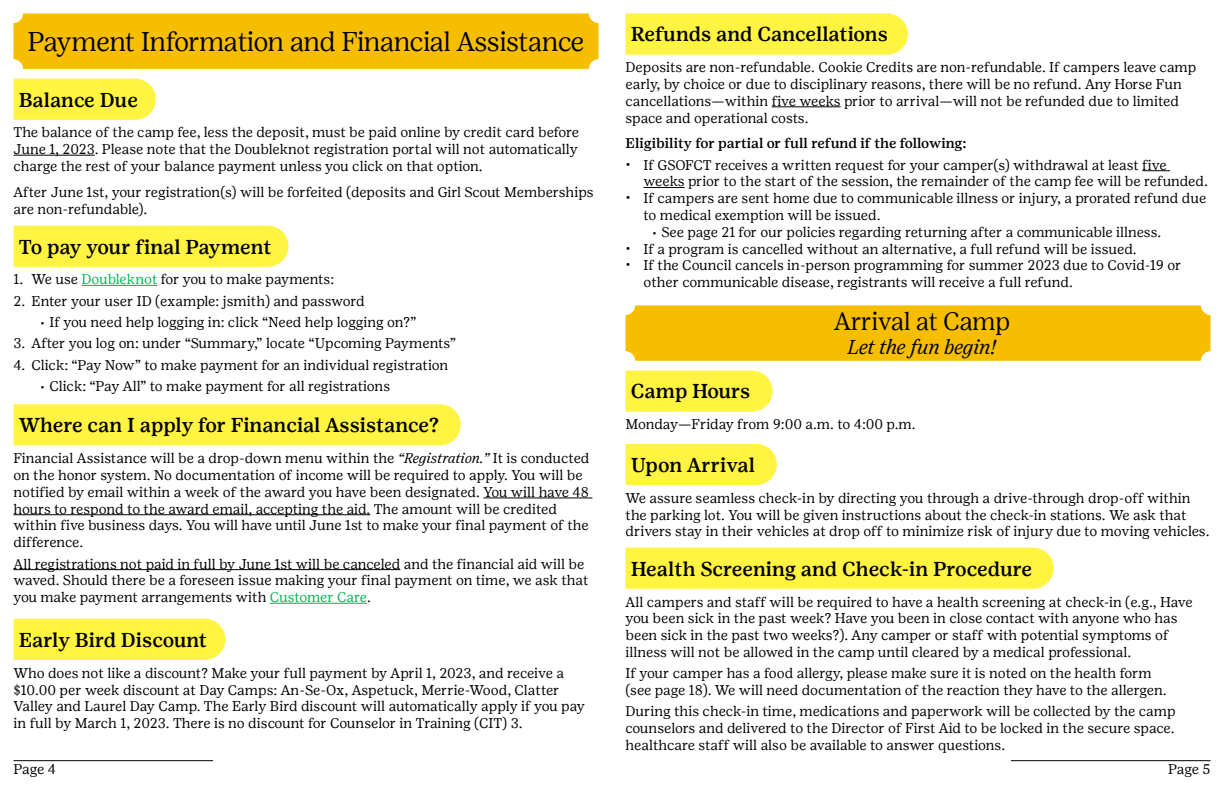
<style>
.page{position:relative;width:1224px;height:792px;background:#fff}
.page>*{position:absolute;margin:0;border:0;box-sizing:border-box;transform-origin:0 0}
.t1{font:300 27px "Girl Scout Display";letter-spacing:-.01em;color:#000}
.t2{font:300 25px "Girl Scout Display";color:#000}
.t3{font:500 20px "Girl Scout Text";color:#000}
.t4{font:italic 300 20px "Girl Scout Display";color:#000}
.t5{font:14px/16.8px "Girl Scout Text";color:#000}
.t6{font:500 14px "Girl Scout Text";color:#000}
.t7{font:14px "Girl Scout Text";letter-spacing:-.02em;color:#000}
.s1{color:#00b451}
.s2{font-style:italic}
</style>
<div class="page">
<hr style="left:14px;top:760px;width:199px;height:1px;background:#000">
<hr style="left:1011px;top:760px;width:199px;height:1px;background:#000">
<div style="left:14px;top:14px;width:584px;height:55px;background:#f7be00"></div>
<hr style="left:14px;top:155px;width:81px;height:1px;background:#000">
<div style="left:13px;top:79px;width:143px;height:41px;background:#fff441"></div>
<hr style="left:82px;top:285px;width:75px;height:1px;background:#00b451">
<div style="left:13px;top:226px;width:275px;height:41px;background:#fff441"></div>
<div style="left:13px;top:404px;width:448px;height:42px;background:#fff441"></div>
<hr style="left:483px;top:498px;width:109px;height:1px;background:#000">
<hr style="left:14px;top:514px;width:356px;height:1px;background:#000">
<hr style="left:14px;top:569px;width:386px;height:1px;background:#000">
<hr style="left:270px;top:603px;width:97px;height:1px;background:#00b451">
<div style="left:13px;top:619px;width:212px;height:41px;background:#fff441"></div>
<hr style="left:772px;top:106px;width:69px;height:1px;background:#000">
<svg style="left:1142px;top:170px;width:28px;height:1px"></svg>
<hr style="left:644px;top:187px;width:41px;height:1px;background:#000">
<div style="left:625px;top:13px;width:283px;height:42px;background:#fff441"></div>
<div style="left:626px;top:305px;width:584px;height:56px;background:#f7be00"></div>
<div style="left:625px;top:371px;width:148px;height:41px;background:#fff441"></div>
<div style="left:625px;top:444px;width:152px;height:41px;background:#fff441"></div>
<div style="left:625px;top:548px;width:429px;height:41px;background:#fff441"></div>
<h1 class="t1" style="left:28px;top:25px;width:558px">Payment Information and Financial Assistance</h1>
<h3 class="t3" style="left:19px;top:87px;width:121px">Balance Due</h3>
<p class="t5" style="left:14px;top:124px;width:567px;text-align:justify">The balance of the camp fee, less the deposit, must be paid online by credit card before June 1, 2023. Please note that the Doubleknot registration portal will not automatically charge the rest of your balance payment unless you click on that option.</p>
<p class="t5" style="left:14px;top:183px;width:582px">After June 1st, your registration(s) will be forfeited (deposits and Girl Scout Memberships are non-refundable).</p>
<h3 class="t3" style="left:19px;top:234px;width:254px">To pay your final Payment</h3>
<p class="t5" style="left:14px;top:271px;width:322px">1. We use <span class="s1">Doubleknot</span> for you to make payments:</p>
<p class="t5" style="left:14px;top:292px;width:353px">2. Enter your user ID (example: jsmith) and password</p>
<p class="t5" style="left:41px;top:313px;width:378px">▪ If you need help logging in: click “Need help logging on?”</p>
<p class="t5" style="left:14px;top:335px;width:444px">3. After you log on: under “Summary,” locate “Upcoming Payments”</p>
<p class="t5" style="left:14px;top:356px;width:436px">4. Click: “Pay Now” to make payment for an individual registration</p>
<p class="t5" style="left:41px;top:377px;width:351px">▪ Click: “Pay All” to make payment for all registrations</p>
<h3 class="t3" style="left:19px;top:413px;width:422px">Where can I apply for Financial Assistance?</h3>
<p class="t5" style="left:14px;top:450px;width:578px">Financial Assistance will be a drop-down menu within the <span class="s2">“Registration.”</span> It is conducted on the honor system. No documentation of income will be required to apply. You will be notified by email within a week of the award you have been designated. You will have 48 hours to respond to the award email, accepting the aid. The amount will be credited within five business days. You will have until June 1st to make your final payment of the difference.</p>
<p class="t5" style="left:14px;top:555px;width:577px">All registrations not paid in full by June 1st will be canceled and the financial aid will be waved. Should there be a foreseen issue making your final payment on time, we ask that you make payment arrangements with <span class="s1">Customer Care</span>.</p>
<h3 class="t3" style="left:19px;top:627px;width:190px">Early Bird Discount</h3>
<p class="t5" style="left:14px;top:664px;width:573px">Who does not like a discount? Make your full payment by April 1, 2023, and receive a $10.00 per week discount at Day Camps: An-Se-Ox, Aspetuck, Merrie-Wood, Clatter Valley and Laurel Day Camp. The Early Bird discount will automatically apply if you pay in full by March 1, 2023. There is no discount for Counselor in Training (CIT) 3.</p>
<h3 class="t3" style="left:631px;top:22px;width:259px">Refunds and Cancellations</h3>
<p class="t5" style="left:626px;top:59px;width:572px">Deposits are non-refundable. Cookie Credits are non-refundable. If campers leave camp early, by choice or due to disciplinary reasons, there will be no refund. Any Horse Fun cancellations—within five weeks prior to arrival—will not be refunded due to limited space and operational costs.</p>
<p class="t6" style="left:626px;top:135px;width:343px">Eligibility for partial or full refund if the following:</p>
<p class="t5" style="left:644px;top:156px;width:566px;text-indent:-18px">• If GSOFCT receives a written request for your camper(s) withdrawal at least five weeks prior to the start of the session, the remainder of the camp fee will be refunded.</p>
<p class="t5" style="left:644px;top:190px;width:564px;text-indent:-18px">• If campers are sent home due to communicable illness or injury, a prorated refund due to medical exemption will be issued.</p>
<p class="t5" style="left:653px;top:223px;width:510px">▪ See page 21 for our policies regarding returning after a communicable illness.</p>
<p class="t5" style="left:626px;top:240px;width:513px">• If a program is cancelled without an alternative, a full refund will be issued.</p>
<p class="t5" style="left:644px;top:257px;width:539px;text-indent:-18px">• If the Council cancels in-person programming for summer 2023 due to Covid-19 or other communicable disease, registrants will receive a full refund.</p>
<h3 class="t3" style="left:631px;top:379px;width:121px">Camp Hours</h3>
<h2 class="t2" style="left:834px;top:306px;width:177px">Arrival at Camp</h2>
<h3 class="t4" style="left:848px;top:335px;width:150px">Let the fun begin!</h3>
<p class="t7" style="left:626px;top:416px;width:292px">Monday—Friday from 9:00 a.m. to 4:00 p.m.</p>
<h3 class="t3" style="left:631px;top:453px;width:126px">Upon Arrival</h3>
<p class="t5" style="left:626px;top:489px;width:586px">We assure seamless check-in by directing you through a drive-through drop-off within the parking lot. You will be given instructions about the check-in stations. We ask that drivers stay in their vehicles at drop off to minimize risk of injury due to moving vehicles.</p>
<h3 class="t3" style="left:631px;top:556px;width:403px">Health Screening and Check-in Procedure</h3>
<p class="t5" style="left:626px;top:593px;width:569px">All campers and staff will be required to have a health screening at check-in (e.g., Have you been sick in the past week? Have you been in close contact with anyone who has been sick in the past two weeks?). Any camper or staff with potential symptoms of illness will not be allowed in the camp until cleared by a medical professional.</p>
<p class="t5" style="left:626px;top:665px;width:543px">If your camper has a food allergy, please make sure it is noted on the health form (see page 18). We will need documentation of the reaction they have to the allergen.</p>
<p class="t5" style="left:626px;top:703px;width:552px;text-align:justify">During this check-in time, medications and paperwork will be collected by the camp counselors and delivered to the Director of First Aid to be locked in the secure space. healthcare staff will also be available to answer questions.</p>
<p class="t5" style="left:14px;top:761px;width:44px">Page 4</p>
<p class="t5" style="left:1168px;top:761px;width:44px">Page 5</p>
</div>
